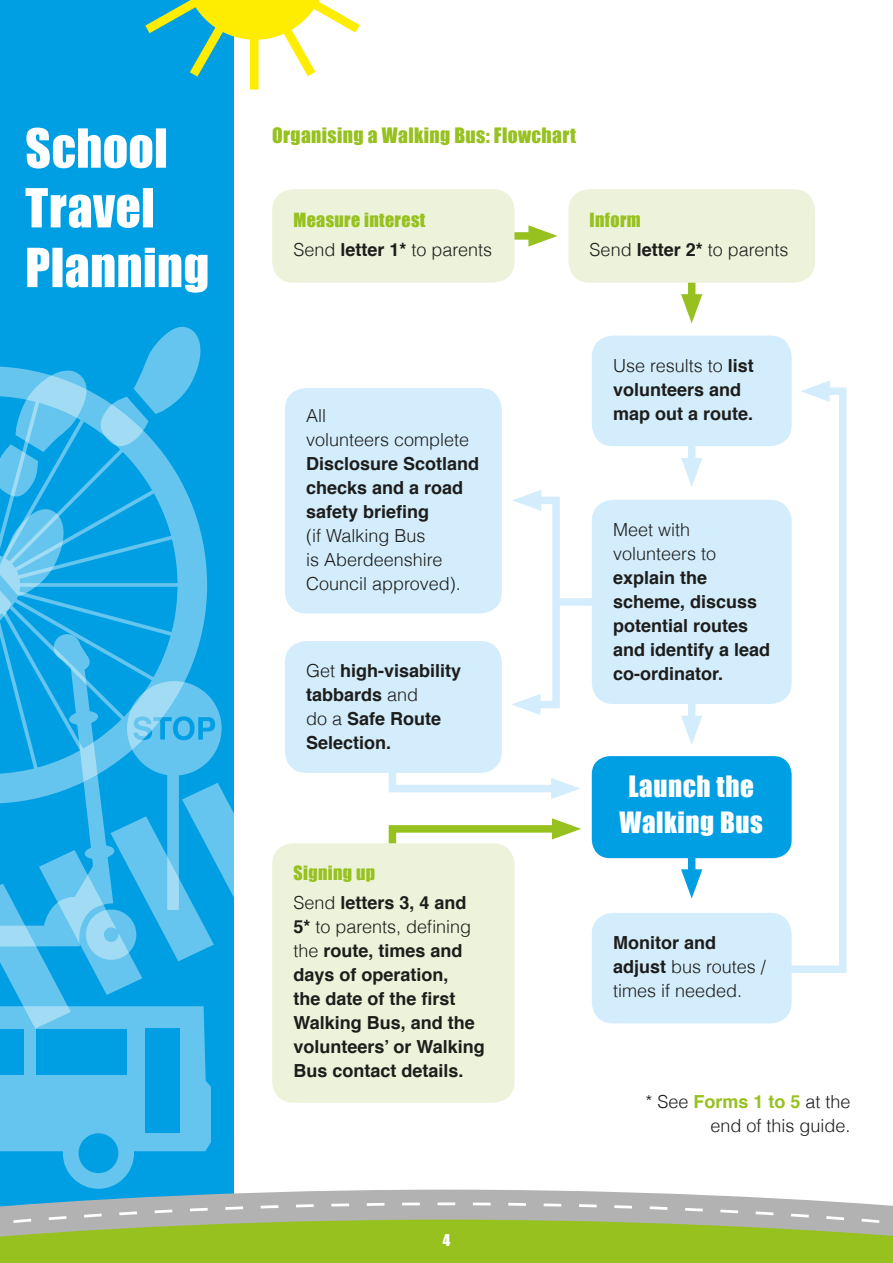
<style>
.page{position:relative;width:893px;height:1263px;background:#fff}
.page>*{position:absolute;margin:0;border:0;box-sizing:border-box;transform-origin:0 0}
.t1{font:27px/36px "Impact";letter-spacing:.02em;color:#fff;text-align:center}
.t2{font:19.5px "Impact";letter-spacing:.02em;color:#96c11f}
.t3{font:700 18px/24px "Helvetica";color:#1d1d1b}
.t4{font:300 18px/24px "Helvetica";color:#1d1d1b}
.t5{font:18px "Impact";letter-spacing:.02em;color:#96c11f}
.t6{font:15px "Impact";color:#fff}
.s1{font-weight:700}
.s2{font-weight:300}
.s3{font-weight:700;color:#96c11f}
</style>
<div class="page">
<div style="left:0;top:0;width:234px;height:1263px;background:#009fe3"></div>
<svg style="left:63px;top:1117px;width:71px;height:72px"></svg>
<div style="left:79px;top:1133px;width:39px;height:40px;background:#009fe3;border-radius:50%"></div>
<svg style="left:27px;top:248px;width:180px;height:45px"></svg>
<svg style="left:26px;top:188px;width:127px;height:40px"></svg>
<svg style="left:26px;top:128px;width:140px;height:41px"></svg>
<svg style="left:0;top:326px;width:282px;height:825px"></svg>
<div style="left:145px;top:1029px;width:34px;height:104px;background:#009fe3"></div>
<div style="left:250px;top:0;width:9px;height:90px;background:#ffed00"></div>
<svg style="left:145px;top:0;width:215px;height:86px"></svg>
<div style="left:0;top:1253px;width:893px;height:10px;background:#96c11f"></div>
<svg style="left:0;top:1174px;width:893px;height:79px"></svg>
<svg style="left:0;top:1201px;width:893px;height:26px"></svg>
<svg style="left:388px;top:818px;width:193px;height:98px"></svg>
<div style="left:272px;top:843px;width:242px;height:260px;background:#edf3da;border-radius:21px"></div>
<div style="left:688px;top:439px;width:7px;height:31px;background:#d4edfc"></div>
<svg style="left:681px;top:458px;width:21px;height:29px"></svg>
<div style="left:592px;top:336px;width:200px;height:110px;background:#d4edfc;border-radius:21px"></div>
<div style="left:285px;top:388px;width:217px;height:225px;background:#d4edfc;border-radius:21px"></div>
<div style="left:285px;top:641px;width:217px;height:132px;background:#d4edfc;border-radius:21px"></div>
<div style="left:509px;top:232px;width:32px;height:8px;background:#96c11f"></div>
<svg style="left:528px;top:225px;width:30px;height:22px"></svg>
<div style="left:272px;top:189px;width:242px;height:94px;background:#edf3da;border-radius:21px"></div>
<div style="left:688px;top:275px;width:7px;height:31px;background:#96c11f"></div>
<svg style="left:681px;top:294px;width:21px;height:29px"></svg>
<div style="left:568px;top:189px;width:247px;height:94px;background:#edf3da;border-radius:21px"></div>
<div style="left:592px;top:756px;width:200px;height:102px;background:#009fe3;border-radius:18px"></div>
<div style="left:688px;top:850px;width:7px;height:31px;background:#009fe3"></div>
<svg style="left:681px;top:869px;width:21px;height:29px"></svg>
<div style="left:592px;top:913px;width:200px;height:110px;background:#d4edfc;border-radius:21px"></div>
<svg style="left:775px;top:381px;width:72px;height:596px"></svg>
<div style="left:688px;top:696px;width:7px;height:32px;background:#d4edfc"></div>
<svg style="left:681px;top:716px;width:21px;height:29px"></svg>
<div style="left:592px;top:500px;width:200px;height:204px;background:#d4edfc;border-radius:21px"></div>
<div style="left:553px;top:598px;width:49px;height:8px;background:#d4edfc"></div>
<svg style="left:385px;top:490px;width:195px;height:309px"></svg>
<p class="t2" style="left:272px;top:120px;width:305px">Organising a Walking Bus: Flowchart</p>
<p class="t5" style="left:293px;top:206px;width:133px">Measure interest</p>
<p class="t4" style="left:293px;top:236px;width:200px">Send <span class="s1">letter 1*</span> to parents</p>
<p class="t5" style="left:590px;top:206px;width:53px">Inform</p>
<p class="t4" style="left:590px;top:236px;width:200px">Send <span class="s1">letter 2*</span> to parents</p>
<p class="t3" style="left:613px;top:354px;width:142px"><span class="s2">Use results to</span> list volunteers and</p>
<p class="t4" style="left:306px;top:403px;width:21px">All</p>
<p class="t3" style="left:613px;top:402px;width:142px">map out a route.</p>
<p class="t4" style="left:306px;top:427px;width:165px">volunteers complete</p>
<p class="t3" style="left:306px;top:452px;width:175px">Disclosure Scotland checks and a road safety briefing</p>
<p class="t4" style="left:306px;top:523px;width:156px">(if Walking Bus<br>is Aberdeenshire<br>Council approved).</p>
<p class="t4" style="left:613px;top:516px;width:105px">Meet with volunteers to</p>
<p class="t3" style="left:613px;top:565px;width:159px">explain the scheme, discuss potential routes and identify a lead co-ordinator.</p>
<p class="t3" style="left:306px;top:659px;width:157px"><span class="s2">Get</span> high-visability tabbards <span class="s2">and<br>do a</span> Safe Route<br>Selection.</p>
<p class="t5" style="left:293px;top:859px;width:83px">Signing up</p>
<p class="t3" style="left:293px;top:890px;width:193px"><span class="s2">Send</span> letters 3, 4 and<br>5* <span class="s2">to parents, defining the</span> route, times and days of operation,<br>the date of the first<br>Walking Bus, and the volunteers’ or Walking<br>Bus contact details.</p>
<p class="t6" style="left:443px;top:1229px;width:9px">4</p>
<h1 class="t1" style="left:619px;top:768px;width:145px">Launch the<br>Walking Bus</h1>
<p class="t4" style="left:613px;top:930px;width:154px"><span class="s1">Monitor and adjust</span> bus routes / times if needed.</p>
<p class="t4" style="left:645px;top:1088px;width:207px;text-align:right">* See <span class="s3">Forms 1 to 5</span> at the end of this guide.</p>
</div>
